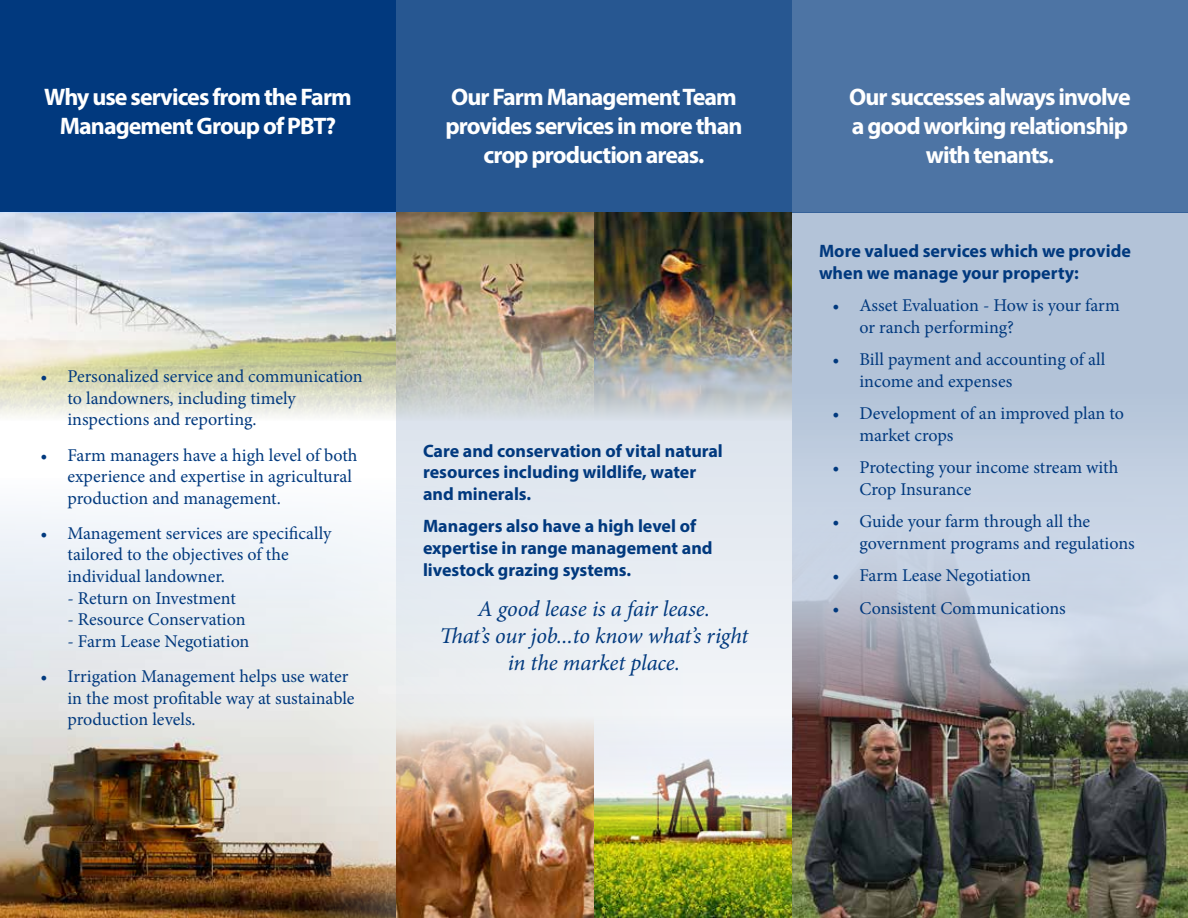
<style>
.page{position:relative;width:1188px;height:918px;background:#fff}
.page>*{position:absolute;margin:0;border:0;box-sizing:border-box;transform-origin:0 0}
.t1{font:700 24px/28.8px "Myriad Pro";letter-spacing:-.04em;color:#fff;text-align:center}
.t2{font:italic 22.5px/27px "Minion Pro";letter-spacing:-.005em;color:#01397e;text-align:center}
.t3{font:18px/21.6px "Minion Pro";color:#01397e}
.t4{font:700 18px/21.6px "Myriad Pro";color:#01397e}
</style>
<div class="page">
<img style="left:0;top:213px;width:396px;height:203px">
<div style="left:792px;top:213px;width:396px;height:688px;background:#b3c3d8"></div>
<div style="left:792px;top:423px;width:396px;height:495px;background:#c2cfe1"></div>
<img style="left:792px;top:515px;width:396px;height:403px">
<img style="left:0;top:513px;width:396px;height:405px">
<div style="left:396px;top:213px;width:396px;height:688px;background:#e6ebf1"></div>
<div style="left:0;top:0;width:396px;height:213px;background:#01397e"></div>
<div style="left:792px;top:0;width:396px;height:213px;background:#4d74a4"></div>
<div style="left:396px;top:0;width:396px;height:213px;background:#275791"></div>
<img style="left:594px;top:213px;width:198px;height:208px">
<img style="left:594px;top:716px;width:198px;height:202px">
<img style="left:396px;top:213px;width:198px;height:208px">
<img style="left:396px;top:719px;width:198px;height:199px">
<h1 class="t1" style="left:44px;top:82px;width:309px">Why use services from the Farm<br>Management Group of PBT?</h1>
<h1 class="t1" style="left:849px;top:82px;width:283px">Our successes always involve a good working relationship with tenants.</h1>
<h1 class="t1" style="left:445px;top:82px;width:299px">Our Farm Management Team provides services in more than crop production areas.</h1>
<p class="t3" style="left:68px;top:366px;width:297px;text-indent:-27px">• Personalized service and communication to landowners, including timely inspections and reporting.</p>
<p class="t3" style="left:68px;top:444px;width:292px;text-indent:-27px">• Farm managers have a high level of both experience and expertise in agricultural production and management.</p>
<p class="t3" style="left:68px;top:522px;width:266px;text-indent:-27px">• Management services are specifically tailored to the objectives of the individual landowner.</p>
<p class="t3" style="left:68px;top:587px;width:170px">- Return on Investment</p>
<p class="t3" style="left:68px;top:609px;width:180px">- Resource Conservation</p>
<p class="t3" style="left:68px;top:630px;width:184px">- Farm Lease Negotiation</p>
<p class="t3" style="left:68px;top:665px;width:289px;text-indent:-27px">• Irrigation Management helps use water in the most profitable way at sustainable production levels.</p>
<p class="t4" style="left:423px;top:439px;width:301px">Care and conservation of vital natural resources including wildlife, water and minerals.</p>
<p class="t4" style="left:423px;top:515px;width:291px">Managers also have a high level of expertise in range management and livestock grazing systems.</p>
<p class="t2" style="left:440px;top:595px;width:310px">A good lease is a fair lease.<br>That’s our job...to know what’s right in the market place.</p>
<p class="t4" style="left:819px;top:240px;width:313px">More valued services which we provide when we manage your property:</p>
<p class="t3" style="left:860px;top:295px;width:262px;text-indent:-27px">• Asset Evaluation - How is your farm or ranch performing?</p>
<p class="t3" style="left:860px;top:349px;width:247px;text-indent:-27px">• Bill payment and accounting of all income and expenses</p>
<p class="t3" style="left:860px;top:403px;width:266px;text-indent:-27px">• Development of an improved plan to market crops</p>
<p class="t3" style="left:860px;top:457px;width:260px;text-indent:-27px">• Protecting your income stream with<br>Crop Insurance</p>
<p class="t3" style="left:860px;top:511px;width:277px;text-indent:-27px">• Guide your farm through all the government programs and regulations</p>
<p class="t3" style="left:832px;top:565px;width:200px">• Farm Lease Negotiation</p>
<p class="t3" style="left:832px;top:597px;width:235px">• Consistent Communications</p>
</div>
